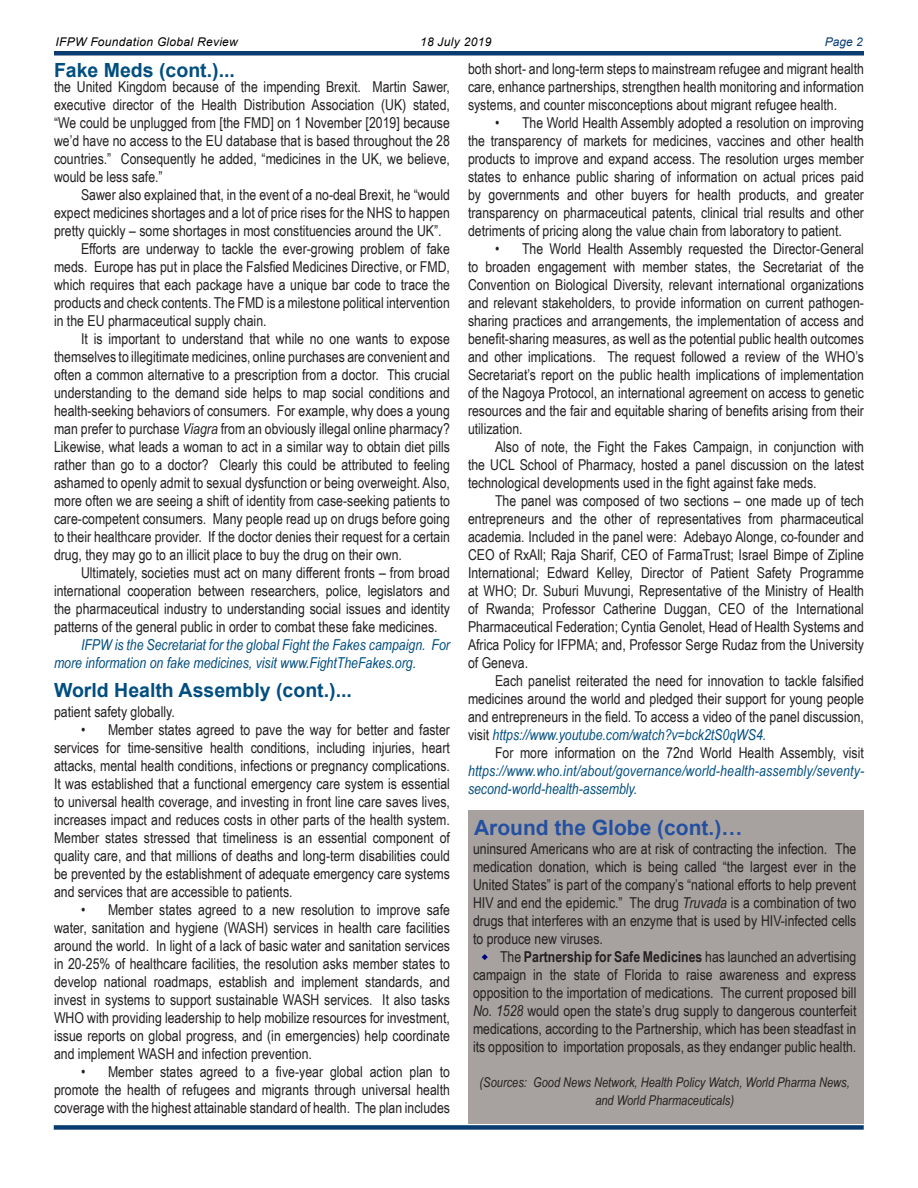
<style>
.page{position:relative;width:918px;height:1188px;background:#fff}
.page>*{position:absolute;margin:0;border:0;box-sizing:border-box;transform-origin:0 0}
.t1{font:700 21px "Arial";color:#2450a2}
.t2{font:700 19.5px "Arial";color:#004e80}
.t3{font:15px/18px "Arial Narrow";color:#231f20;text-align:justify}
.t4{font:italic 15px/18px "Arial Narrow";color:#004e80}
.t5{font:italic 13.5px/18px "Arial Narrow";color:#231f20;text-align:center}
.Source{font:italic 12px "Arial";letter-spacing:.025em;color:#000}
.Source-2{font:italic 12px "Arial";color:#093d72}
.s1{font-style:italic}
.s2{font-style:italic;color:#004e80}
.s3{font-style:normal;color:#231f20}
.s4{font-weight:700}
</style>
<div class="page">
<div style="left:54px;top:51px;width:810px;height:5px;background:#093d72"></div>
<div style="left:468px;top:810px;width:396px;height:313px;background:#a7a2a0"></div>
<div style="left:54px;top:1125px;width:810px;height:5px;background:#093d72"></div>
<svg style="left:481px;top:954px;width:7px;height:6px"></svg>
<p class="Source" style="left:56px;top:34px;width:184px">IFPW Foundation Global Review</p>
<p class="Source" style="left:420px;top:34px;width:73px">18 July 2019</p>
<p class="Source-2" style="left:825px;top:34px;width:40px">Page 2</p>
<p class="t2" style="left:54px;top:56px;width:182px">Fake Meds (cont.)...</p>
<p class="t3" style="left:54px;top:77px;width:398px">the United Kingdom because of the impending Brexit. Martin Sawer, executive director of the Health Distribution Association (UK) stated, “We could be unplugged from [the FMD] on 1 November [2019] because we’d have no access to the EU database that is based throughout the 28 countries.” Consequently he added, “medicines in the UK, we believe, would be less safe.”</p>
<p class="t3" style="left:54px;top:185px;width:397px;text-indent:27px">Sawer also explained that, in the event of a no-deal Brexit, he “would expect medicines shortages and a lot of price rises for the NHS to happen pretty quickly – some shortages in most constituencies around the UK”.</p>
<p class="t3" style="left:54px;top:239px;width:398px;text-indent:27px">Efforts are underway to tackle the ever-growing problem of fake meds. Europe has put in place the Falsfied Medicines Directive, or FMD, which requires that each package have a unique bar code to trace the products and check contents. The FMD is a milestone political intervention in the EU pharmaceutical supply chain.</p>
<p class="t3" style="left:54px;top:329px;width:398px;text-indent:27px">It is important to understand that while no one wants to expose themselves to illegitimate medicines, online purchases are convenient and often a common alternative to a prescription from a doctor. This crucial understanding to the demand side helps to map social conditions and health-seeking behaviors of consumers. For example, why does a young man prefer to purchase <span class="s1">Viagra</span> from an obviously illegal online pharmacy?<br>Likewise, what leads a woman to act in a similar way to obtain diet pills rather than go to a doctor? Clearly this could be attributed to feeling ashamed to openly admit to sexual dysfunction or being overweight. Also, more often we are seeing a shift of identity from case-seeking patients to care-competent consumers. Many people read up on drugs before going to their healthcare provider. If the doctor denies their request for a certain drug, they may go to an illicit place to buy the drug on their own.</p>
<p class="t3" style="left:54px;top:563px;width:397px;text-indent:27px">Ultimately, societies must act on many different fronts – from broad international cooperation between researchers, police, legislators and the pharmaceutical industry to understanding social issues and identity patterns of the general public in order to combat these fake medicines.</p>
<p class="t4" style="left:54px;top:635px;width:397px;text-indent:27px">IFPW is the Secretariat for the global Fight the Fakes campaign. For more information on fake medicines, visit www.FightTheFakes.org.</p>
<p class="t3" style="left:54px;top:703px;width:122px">patient safety globally.</p>
<p class="t3" style="left:54px;top:721px;width:398px;text-indent:27px">• Member states agreed to pave the way for better and faster services for time-sensitive health conditions, including injuries, heart attacks, mental health conditions, infections or pregnancy complications.<br>It was established that a functional emergency care system is essential to universal health coverage, and investing in front line care saves lives, increases impact and reduces costs in other parts of the health system.<br>Member states stressed that timeliness is an essential component of quality care, and that millions of deaths and long-term disabilities could be prevented by the establishment of adequate emergency care systems and services that are accessible to patients.</p>
<p class="t3" style="left:54px;top:901px;width:398px;text-indent:27px">• Member states agreed to a new resolution to improve safe water, sanitation and hygiene (WASH) services in health care facilities around the world. In light of a lack of basic water and sanitation services in 20-25% of healthcare facilities, the resolution asks member states to develop national roadmaps, establish and implement standards, and invest in systems to support sustainable WASH services. It also tasks WHO with providing leadership to help mobilize resources for investment, issue reports on global progress, and (in emergencies) help coordinate and implement WASH and infection prevention.</p>
<p class="t3" style="left:54px;top:1063px;width:398px;text-indent:27px">• Member states agreed to a five-year global action plan to promote the health of refugees and migrants through universal health coverage with the highest attainable standard of health. The plan includes</p>
<p class="t2" style="left:54px;top:676px;width:299px">World Health Assembly (cont.)...</p>
<p class="t3" style="left:468px;top:59px;width:397px">both short- and long-term steps to mainstream refugee and migrant health care, enhance partnerships, strengthen health monitoring and information systems, and counter misconceptions about migrant refugee health.</p>
<p class="t3" style="left:468px;top:113px;width:397px;text-indent:27px">• The World Health Assembly adopted a resolution on improving the transparency of markets for medicines, vaccines and other health products to improve and expand access. The resolution urges member states to enhance public sharing of information on actual prices paid by governments and other buyers for health products, and greater transparency on pharmaceutical patents, clinical trial results and other detriments of pricing along the value chain from laboratory to patient.</p>
<p class="t3" style="left:468px;top:239px;width:398px;text-indent:27px">• The World Health Assembly requested the Director-General to broaden engagement with member states, the Secretariat of the Convention on Biological Diversity, relevant international organizations and relevant stakeholders, to provide information on current pathogen&shy;sharing practices and arrangements, the implementation of access and benefit-sharing measures, as well as the potential public health outcomes and other implications. The request followed a review of the WHO’s Secretariat’s report on the public health implications of implementation of the Nagoya Protocol, an international agreement on access to genetic resources and the fair and equitable sharing of benefits arising from their utilization.</p>
<p class="t3" style="left:468px;top:437px;width:397px;text-indent:27px">Also of note, the Fight the Fakes Campaign, in conjunction with the UCL School of Pharmacy, hosted a panel discussion on the latest technological developments used in the fight against fake meds.</p>
<p class="t3" style="left:468px;top:491px;width:398px;text-indent:27px">The panel was composed of two sections – one made up of tech entrepreneurs and the other of representatives from pharmaceutical academia. Included in the panel were: Adebayo Alonge, co-founder and CEO of RxAll; Raja Sharif, CEO of FarmaTrust; Israel Bimpe of Zipline International; Edward Kelley, Director of Patient Safety Programme at WHO; Dr. Suburi Muvungi, Representative of the Ministry of Health of Rwanda; Professor Catherine Duggan, CEO of the International Pharmaceutical Federation; Cyntia Genolet, Head of Health Systems and Africa Policy for IFPMA; and, Professor Serge Rudaz from the University of Geneva.</p>
<p class="t3" style="left:468px;top:671px;width:397px;text-indent:27px">Each panelist reiterated the need for innovation to tackle falsified medicines around the world and pledged their support for young people and entrepreneurs in the field. To access a video of the panel discussion, visit <span class="s2">https://www.youtube.com/watch?v=bck2tS0qWS4.</span></p>
<p class="t4" style="left:468px;top:743px;width:398px;text-align:justify;text-indent:27px"><span class="s3">For more information on the 72nd World Health Assembly, visit </span>https://www.who.int/about/governance/world-health-assembly/seventy&shy;second-world-health-assembly.</p>
<p class="t1" style="left:474px;top:813px;width:270px">Around the Globe (cont.)…</p>
<p class="t3" style="left:473px;top:840px;width:385px">uninsured Americans who are at risk of contracting the infection. The medication donation, which is being called “the largest ever in the United States” is part of the company’s “national efforts to help prevent HIV and end the epidemic.” The drug <span class="s1">Truvada</span> is a combination of two drugs that interferes with an enzyme that is used by HIV-infected cells to produce new viruses.</p>
<p class="t3" style="left:473px;top:948px;width:385px;text-indent:27px">The <span class="s4">Partnership for Safe Medicines</span> has launched an advertising campaign in the state of Florida to raise awareness and express opposition to the importation of medications. The current proposed bill <span class="s1">No. 1528</span> would open the state’s drug supply to dangerous counterfeit medications, according to the Partnership, which has been steadfast in its opposition to importation proposals, as they endanger public health.</p>
<p class="t5" style="left:480px;top:1073px;width:372px">(Sources: Good News Network, Health Policy Watch, World Pharma News, and World Pharmaceuticals)</p>
</div>
